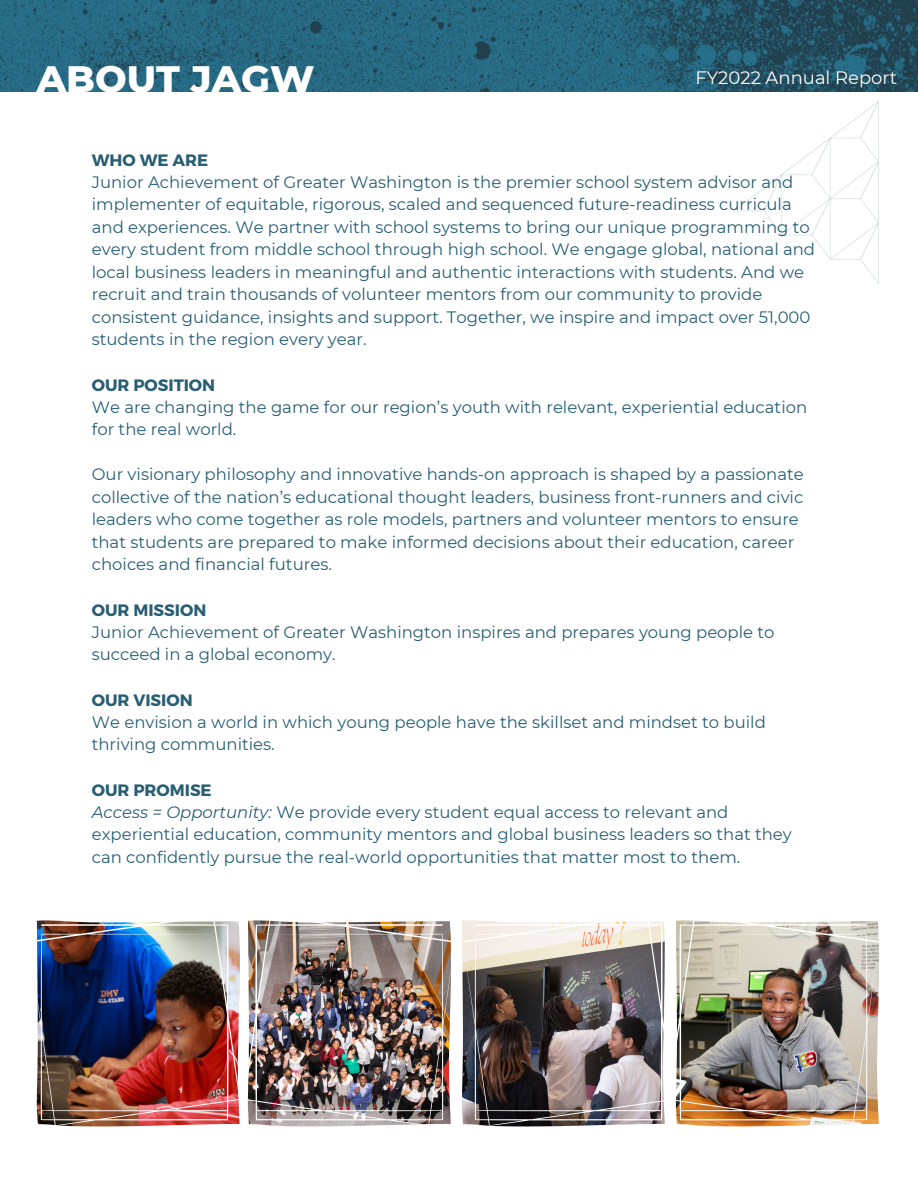
<style>
.page{position:relative;width:918px;height:1188px;background:#fff}
.page>*{position:absolute;margin:0;border:0;box-sizing:border-box;transform-origin:0 0}
.t1{font:800 37.5px "Montserrat";color:#fff}
.t2{font:18px "Montserrat";color:#fff}
.t3{font:16.5px/22.5px "Montserrat";color:#285e74}
.t4{font:700 16.5px "Montserrat";color:#285e74}
.s1{font-weight:700}
.s2{font-style:italic}
</style>
<div class="page">
<img style="left:734px;top:102px;width:145px;height:182px">
<img style="left:0;top:0;width:918px;height:92px">
<img style="left:36px;top:920px;width:204px;height:206px">
<img style="left:247px;top:920px;width:204px;height:206px">
<img style="left:463px;top:920px;width:202px;height:206px">
<img style="left:675px;top:920px;width:204px;height:206px">
<h1 class="t1" style="left:37px;top:56px;width:279px">ABOUT JAGW</h1>
<p class="t2" style="left:696px;top:67px;width:203px">FY2022 Annual Report</p>
<p class="t4" style="left:92px;top:150px;width:118px">WHO WE ARE</p>
<p class="t3" style="left:92px;top:170px;width:725px">Junior Achievement of Greater Washington is the premier school system advisor and implementer of equitable, rigorous, scaled and sequenced future-readiness curricula and experiences. We partner with school systems to bring our unique programming to every student from middle school through high school. We engage global, national and local business leaders in meaningful and authentic interactions with students. And we recruit and train thousands of volunteer mentors from our community to provide consistent guidance, insights and support. Together, we inspire and impact over 51,000 students in the region every year.</p>
<p class="t4" style="left:92px;top:375px;width:125px">OUR POSITION</p>
<p class="t3" style="left:92px;top:395px;width:717px">We are changing the game for our region’s youth with relevant, experiential education for the real world.</p>
<p class="t3" style="left:92px;top:463px;width:714px">Our visionary philosophy and innovative hands-on approach is shaped by a passionate collective of the nation’s educational thought leaders, business front-runners and civic leaders who come together as role models, partners and volunteer mentors to ensure that students are prepared to make informed decisions about their education, career choices and financial futures.</p>
<p class="t4" style="left:92px;top:600px;width:116px">OUR MISSION</p>
<p class="t3" style="left:92px;top:620px;width:684px">Junior Achievement of Greater Washington inspires and prepares young people to succeed in a global economy.</p>
<p class="t4" style="left:92px;top:690px;width:102px">OUR VISION</p>
<p class="t3" style="left:92px;top:710px;width:676px">We envision a world in which young people have the skillset and mindset to build thriving communities.</p>
<p class="t3" style="left:92px;top:779px;width:702px"><span class="s1">OUR PROMISE<br></span><span class="s2">Access = Opportunity:</span> We provide every student equal access to relevant and experiential education, community mentors and global business leaders so that they can confidently pursue the real-world opportunities that matter most to them.</p>
</div>
